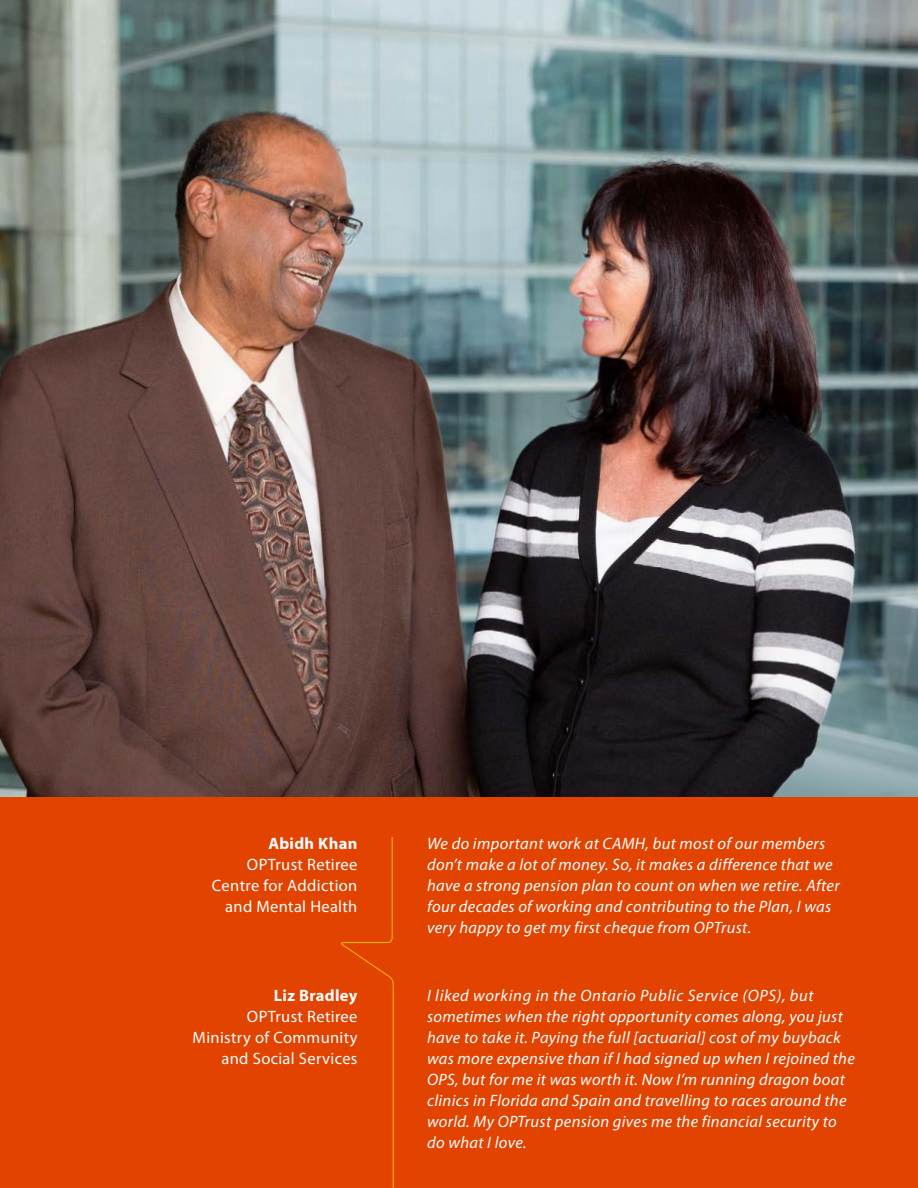
<style>
.page{position:relative;width:918px;height:1188px;background:#fff}
.page>*{position:absolute;margin:0;border:0;box-sizing:border-box;transform-origin:0 0}
.t1{font:italic 16.5px/21px "Myriad Pro";letter-spacing:.02em;color:#fff}
.t2{font:16.5px/21px "Myriad Pro";letter-spacing:.02em;color:#fff;text-align:right}
.t3{font:700 16.5px "Myriad Pro";letter-spacing:.02em;color:#fff}
</style>
<div class="page">
<img style="left:0;top:0;width:918px;height:797px">
<div style="left:0;top:797px;width:918px;height:391px;background:#e24301"></div>
<svg style="left:341px;top:837px;width:53px;height:351px"></svg>
<p class="t3" style="left:268px;top:833px;width:91px">Abidh Khan</p>
<p class="t2" style="left:212px;top:854px;width:147px">OPTrust Retiree<br>Centre for Addiction and Mental Health</p>
<p class="t3" style="left:274px;top:985px;width:85px">Liz Bradley</p>
<p class="t2" style="left:193px;top:1006px;width:166px">OPTrust Retiree<br>Ministry of Community and Social Services</p>
<p class="t1" style="left:427px;top:833px;width:414px">We do important work at CAMH, but most of our members don’t make a lot of money. So, it makes a difference that we have a strong pension plan to count on when we retire. After four decades of working and contributing to the Plan, I was very happy to get my first cheque from OPTrust.</p>
<p class="t1" style="left:427px;top:985px;width:429px">I liked working in the Ontario Public Service (OPS), but sometimes when the right opportunity comes along, you just have to take it. Paying the full [actuarial] cost of my buyback was more expensive than if I had signed up when I rejoined the OPS, but for me it was worth it. Now I’m running dragon boat clinics in Florida and Spain and travelling to races around the world. My OPTrust pension gives me the financial security to do what I love.</p>
</div>
